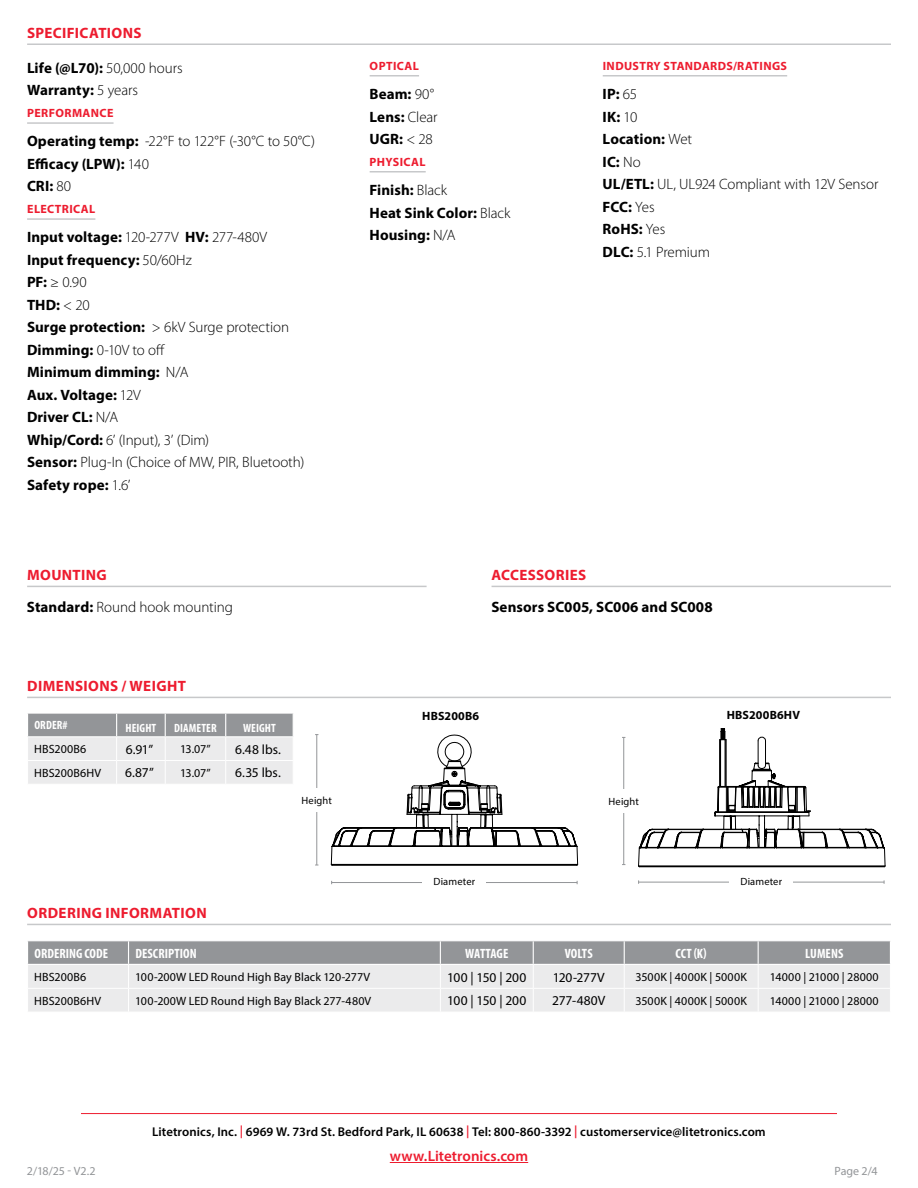
<style>
.page{position:relative;width:918px;height:1188px;background:#fff}
.page>*{position:absolute;margin:0;border:0;box-sizing:border-box;transform-origin:0 0}
.t1{font:700 15px/22.5px "Myriad Pro";letter-spacing:.005em;color:#000}
.t2{font:300 15px/22.5px "Myriad Pro";letter-spacing:-.005em;color:#000}
.t3{font:700 15px "Myriad Pro";letter-spacing:.025em;color:#ed1c2f}
.t4{font:600 15px "Myriad Pro";color:#ed1c2f}
.t5{font:13.5px "Myriad Pro";letter-spacing:-.005em;color:#000}
.t6{font:700 condensed 13.5px "Myriad Pro";letter-spacing:.005em;color:#fff}
.t7{font:600 12.75px "Myriad Pro";letter-spacing:.01em;color:#000}
.t8{font:12px "Myriad Pro";letter-spacing:.01em;color:#000}
.t9{font:700 12px "Myriad Pro";letter-spacing:.03em;color:#ed1c2f}
.t10{font:700 condensed 12px "Myriad Pro";letter-spacing:.005em;color:#fff}
.t11{font:12px "Myriad Pro";letter-spacing:-.005em;color:#939598}
.t12{font:700 12px "Myriad Pro";letter-spacing:.015em;color:#000}
.t13{font:10.5px "Myriad Pro";letter-spacing:.015em;color:#000}
.s1{font-weight:300}
.s2{font-weight:700}
.s3{color:#ed1c2f}
</style>
<div class="page">
<hr style="left:81px;top:1113px;width:756px;height:1px;background:#ed1c2f">
<hr style="left:390px;top:1162px;width:138px;height:1px;background:#ed1c2f">
<hr style="left:27px;top:122px;width:87px;height:2px;background:#c7c8ca">
<hr style="left:27px;top:218px;width:68px;height:2px;background:#c7c8ca">
<hr style="left:370px;top:75px;width:49px;height:1px;background:#c7c8ca">
<hr style="left:370px;top:171px;width:56px;height:1px;background:#c7c8ca">
<hr style="left:603px;top:75px;width:184px;height:1px;background:#c7c8ca">
<hr style="left:27px;top:44px;width:864px;height:1px;background:#c7c8ca">
<hr style="left:27px;top:586px;width:400px;height:1px;background:#c7c8ca">
<hr style="left:492px;top:586px;width:399px;height:1px;background:#c7c8ca">
<hr style="left:27px;top:697px;width:864px;height:1px;background:#c7c8ca">
<hr style="left:27px;top:924px;width:864px;height:1px;background:#c7c8ca">
<hr style="left:639px;top:882px;width:245px;height:1px;background:#939598">
<div style="left:730px;top:869px;width:63px;height:23px;background:#fff"></div>
<hr style="left:316px;top:735px;width:1px;height:130px;background:#939598">
<div style="left:285px;top:788px;width:63px;height:24px;background:#fff"></div>
<hr style="left:623px;top:737px;width:1px;height:128px;background:#939598">
<div style="left:592px;top:789px;width:63px;height:24px;background:#fff"></div>
<svg style="left:331px;top:735px;width:247px;height:150px"></svg>
<svg style="left:638px;top:728px;width:248px;height:139px"></svg>
<svg style="left:27px;top:713px;width:266px;height:71px;background:#d0d0d2"></svg>
<hr style="left:117px;top:736px;width:48px;height:1px;background:#fff">
<hr style="left:226px;top:736px;width:68px;height:1px;background:#fff">
<hr style="left:117px;top:760px;width:48px;height:1px;background:#fff">
<hr style="left:226px;top:760px;width:68px;height:1px;background:#fff">
<hr style="left:117px;top:713px;width:48px;height:1px;background:#fff">
<hr style="left:165px;top:713px;width:61px;height:1px;background:#fff">
<hr style="left:226px;top:713px;width:68px;height:1px;background:#fff">
<svg style="left:27px;top:941px;width:864px;height:71px;background:#d0d0d2"></svg>
<p class="t3" style="left:27px;top:23px;width:116px">SPECIFICATIONS</p>
<p class="t1" style="left:27px;top:56px;width:157px">Life (@L70): <span class="s1">50,000 hours<br></span>Warranty: <span class="s1">5 years</span></p>
<p class="t9" style="left:27px;top:105px;width:88px">PERFORMANCE</p>
<p class="t1" style="left:27px;top:130px;width:290px">Operating temp: <span class="s1">-22°F to 122°F (-30°C to 50°C)<br></span>Efficacy (LPW): <span class="s1">140<br></span>CRI: <span class="s1">80</span></p>
<p class="t9" style="left:27px;top:201px;width:70px">ELECTRICAL</p>
<p class="t1" style="left:27px;top:226px;width:279px">Input voltage: <span class="s1">120-277V</span> HV: <span class="s1">277-480V<br></span>Input frequency: <span class="s1">50/60Hz<br></span>PF: <span class="s1">≥ 0.90<br></span>THD: <span class="s1">&lt; 20<br></span>Surge protection: <span class="s1">&gt; 6kV Surge protection<br></span>Dimming: <span class="s1">0-10V to off<br></span>Minimum dimming: <span class="s1">N/A<br></span>Aux. Voltage: <span class="s1">12V<br></span>Driver CL: <span class="s1">N/A<br></span>Whip/Cord: <span class="s1">6’ (Input), 3’ (Dim)<br></span>Sensor: <span class="s1">Plug-In (Choice of MW, PIR, Bluetooth)<br></span>Safety rope: <span class="s1">1.6’</span></p>
<p class="t9" style="left:370px;top:58px;width:51px">OPTICAL</p>
<p class="t1" style="left:370px;top:82px;width:70px">Beam: <span class="s1">90°<br></span>Lens: <span class="s1">Clear<br></span>UGR: <span class="s1">&lt; 28</span></p>
<p class="t9" style="left:370px;top:154px;width:57px">PHYSICAL</p>
<p class="t1" style="left:370px;top:178px;width:143px">Finish: <span class="s1">Black<br></span>Heat Sink Color: <span class="s1">Black<br></span>Housing: <span class="s1">N/A</span></p>
<p class="t9" style="left:603px;top:58px;width:186px">INDUSTRY STANDARDS/RATINGS</p>
<p class="t2" style="left:603px;top:83px;width:277px"><span class="s2">IP:</span> 65<br><span class="s2">IK:</span> 10<br><span class="s2">Location:</span> Wet<br><span class="s2">IC:</span> No<br><span class="s2">UL/ETL:</span> UL, UL924 Compliant with 12V Sensor<br><span class="s2">FCC:</span> Yes<br><span class="s2">RoHS:</span> Yes<br><span class="s2">DLC:</span> 5.1 Premium</p>
<p class="t3" style="left:27px;top:566px;width:81px">MOUNTING</p>
<p class="t3" style="left:492px;top:566px;width:96px">ACCESSORIES</p>
<p class="t2" style="left:27px;top:596px;width:208px"><span class="s2">Standard:</span> Round hook mounting</p>
<p class="t1" style="left:491px;top:595px;width:223px">Sensors SC005, SC006 and SC008</p>
<p class="t3" style="left:27px;top:677px;width:160px">DIMENSIONS / WEIGHT</p>
<p class="t10" style="left:34px;top:718px;width:35px">ORDER#</p>
<p class="t10" style="left:126px;top:721px;width:32px">HEIGHT</p>
<p class="t10" style="left:174px;top:721px;width:44px">DIAMETER</p>
<p class="t10" style="left:243px;top:721px;width:34px">WEIGHT</p>
<p class="t8" style="left:34px;top:742px;width:54px">HBS200B6</p>
<p class="t5" style="left:126px;top:741px;width:29px">6.91”</p>
<p class="t8" style="left:180px;top:742px;width:32px">13.07”</p>
<p class="t5" style="left:235px;top:741px;width:48px">6.48 lbs.</p>
<p class="t8" style="left:34px;top:765px;width:68px">HBS200B6HV</p>
<p class="t5" style="left:125px;top:765px;width:30px">6.87”</p>
<p class="t8" style="left:180px;top:765px;width:32px">13.07”</p>
<p class="t5" style="left:235px;top:765px;width:47px">6.35 lbs.</p>
<p class="t12" style="left:422px;top:708px;width:58px">HBS200B6</p>
<p class="t12" style="left:727px;top:707px;width:75px">HBS200B6HV</p>
<p class="t13" style="left:302px;top:794px;width:32px">Height</p>
<p class="t13" style="left:609px;top:795px;width:32px">Height</p>
<p class="t3" style="left:27px;top:904px;width:181px">ORDERING INFORMATION</p>
<p class="t13" style="left:434px;top:875px;width:43px">Diameter</p>
<p class="t13" style="left:741px;top:875px;width:43px">Diameter</p>
<p class="t6" style="left:34px;top:945px;width:75px">ORDERING CODE</p>
<p class="t6" style="left:135px;top:945px;width:63px">DESCRIPTION</p>
<p class="t6" style="left:465px;top:945px;width:45px">WATTAGE</p>
<p class="t6" style="left:565px;top:945px;width:30px">VOLTS</p>
<p class="t6" style="left:676px;top:945px;width:33px">CCT (K)</p>
<p class="t6" style="left:805px;top:945px;width:40px">LUMENS</p>
<p class="t8" style="left:34px;top:970px;width:54px">HBS200B6</p>
<p class="t8" style="left:135px;top:970px;width:236px">100-200W LED Round High Bay Black 120-277V</p>
<p class="t5" style="left:447px;top:969px;width:81px">100 | 150 | 200</p>
<p class="t5" style="left:553px;top:969px;width:54px">120-277V</p>
<p class="t8" style="left:635px;top:970px;width:113px">3500K | 4000K | 5000K</p>
<p class="t8" style="left:770px;top:970px;width:111px">14000 | 21000 | 28000</p>
<p class="t8" style="left:34px;top:993px;width:68px">HBS200B6HV</p>
<p class="t8" style="left:135px;top:993px;width:237px">100-200W LED Round High Bay Black 277-480V</p>
<p class="t5" style="left:447px;top:992px;width:81px">100 | 150 | 200</p>
<p class="t5" style="left:552px;top:992px;width:55px">277-480V</p>
<p class="t8" style="left:635px;top:993px;width:113px">3500K | 4000K | 5000K</p>
<p class="t8" style="left:770px;top:993px;width:111px">14000 | 21000 | 28000</p>
<p class="t7" style="left:152px;top:1124px;width:615px">Litetronics, Inc. <span class="s3">|</span> 6969 W. 73rd St. Bedford Park, IL 60638 <span class="s3">|</span> Tel: 800-860-3392 <span class="s3">|</span> customerservice@litetronics.com</p>
<p class="t4" style="left:390px;top:1146px;width:140px">www.Litetronics.com</p>
<p class="t11" style="left:27px;top:1163px;width:70px">2/18/25 - V2.2</p>
<p class="t11" style="left:834px;top:1163px;width:45px">Page 2/4</p>
</div>
